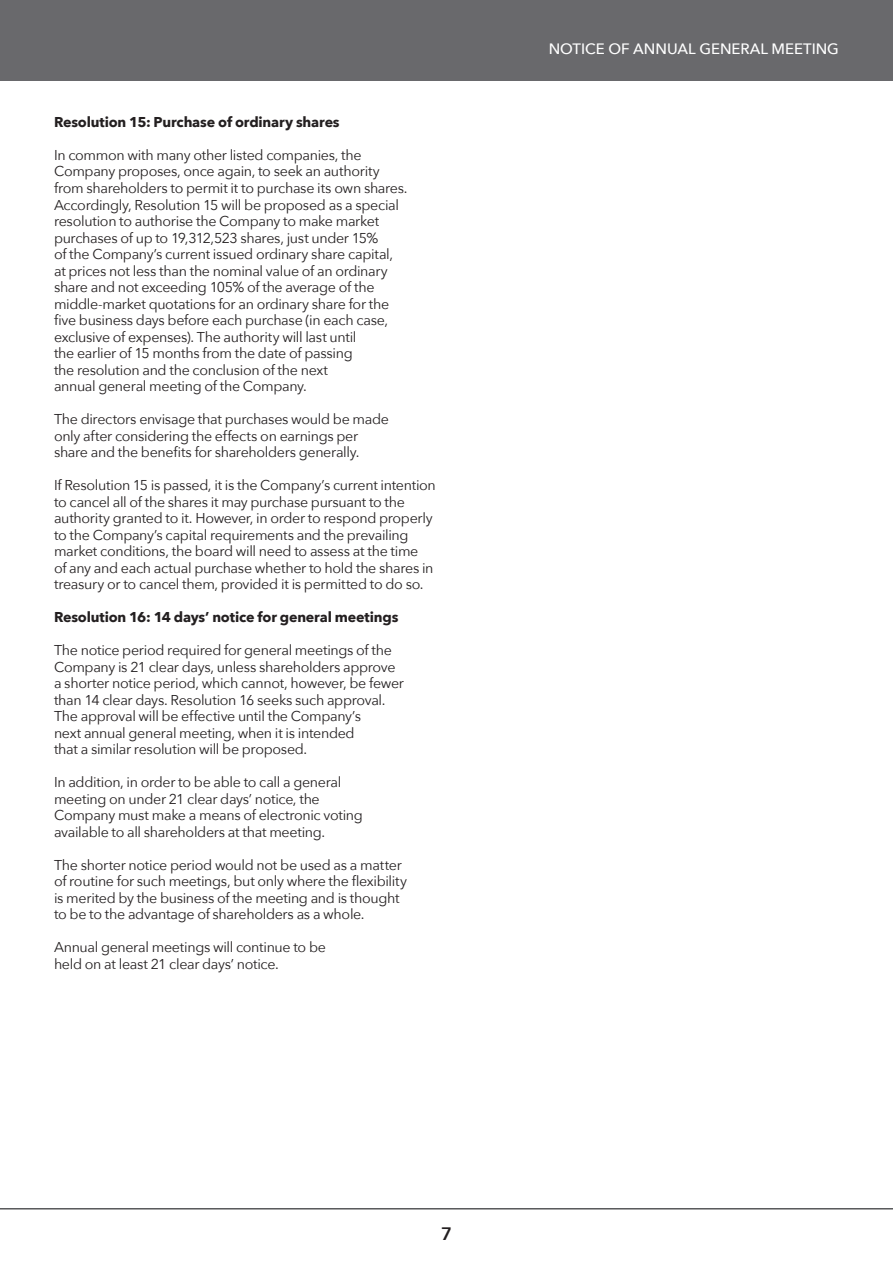
<style>
.page{position:relative;width:893px;height:1263px;background:#fff}
.page>*{position:absolute;margin:0;border:0;box-sizing:border-box;transform-origin:0 0}
.t1{font:600 18px "Avenir Next";color:#231f20}
.t2{font:500 15px "Avenir Next";color:#fff}
.t3{font:14.25px/16.5px "Avenir Next";letter-spacing:-.025em;color:#231f20}
.t4{font:700 14.25px "Avenir Next";letter-spacing:-.015em;color:#231f20}
</style>
<div class="page">
<hr style="left:0;top:1208px;width:893px;height:1px;background:#57585a">
<div style="left:0;top:0;width:893px;height:81px;background:#69696c"></div>
<p class="t4" style="left:54px;top:110px;width:287px">Resolution 15: Purchase of ordinary shares</p>
<p class="t3" style="left:54px;top:146px;width:355px">In common with many other listed companies, the Company proposes, once again, to seek an authority from shareholders to permit it to purchase its own shares.<br>Accordingly, Resolution 15 will be proposed as a special resolution to authorise the Company to make market purchases of up to 19,312,523 shares, just under 15%<br>of the Company’s current issued ordinary share capital, at prices not less than the nominal value of an ordinary share and not exceeding 105% of the average of the middle-market quotations for an ordinary share for the five business days before each purchase (in each case, exclusive of expenses). The authority will last until<br>the earlier of 15 months from the date of passing<br>the resolution and the conclusion of the next<br>annual general meeting of the Company.</p>
<p class="t3" style="left:54px;top:410px;width:336px">The directors envisage that purchases would be made only after considering the effects on earnings per share and the benefits for shareholders generally.</p>
<p class="t3" style="left:54px;top:476px;width:383px">If Resolution 15 is passed, it is the Company’s current intention to cancel all of the shares it may purchase pursuant to the authority granted to it. However, in order to respond properly to the Company’s capital requirements and the prevailing market conditions, the board will need to assess at the time<br>of any and each actual purchase whether to hold the shares in treasury or to cancel them, provided it is permitted to do so.</p>
<p class="t4" style="left:54px;top:605px;width:346px">Resolution 16: 14 days’ notice for general meetings</p>
<p class="t3" style="left:54px;top:641px;width:351px">The notice period required for general meetings of the Company is 21 clear days, unless shareholders approve a shorter notice period, which cannot, however, be fewer than 14 clear days. Resolution 16 seeks such approval.<br>The approval will be effective until the Company’s<br>next annual general meeting, when it is intended<br>that a similar resolution will be proposed.</p>
<p class="t3" style="left:54px;top:773px;width:310px">In addition, in order to be able to call a general meeting on under 21 clear days’ notice, the Company must make a means of electronic voting available to all shareholders at that meeting.</p>
<p class="t3" style="left:54px;top:856px;width:354px">The shorter notice period would not be used as a matter of routine for such meetings, but only where the flexibility is merited by the business of the meeting and is thought to be to the advantage of shareholders as a whole.</p>
<p class="t3" style="left:54px;top:938px;width:273px">Annual general meetings will continue to be held on at least 21 clear days’ notice.</p>
<p class="t2" style="left:549px;top:36px;width:292px">NOTICE OF ANNUAL GENERAL MEETING</p>
<p class="t1" style="left:441px;top:1218px;width:12px">7</p>
</div>
